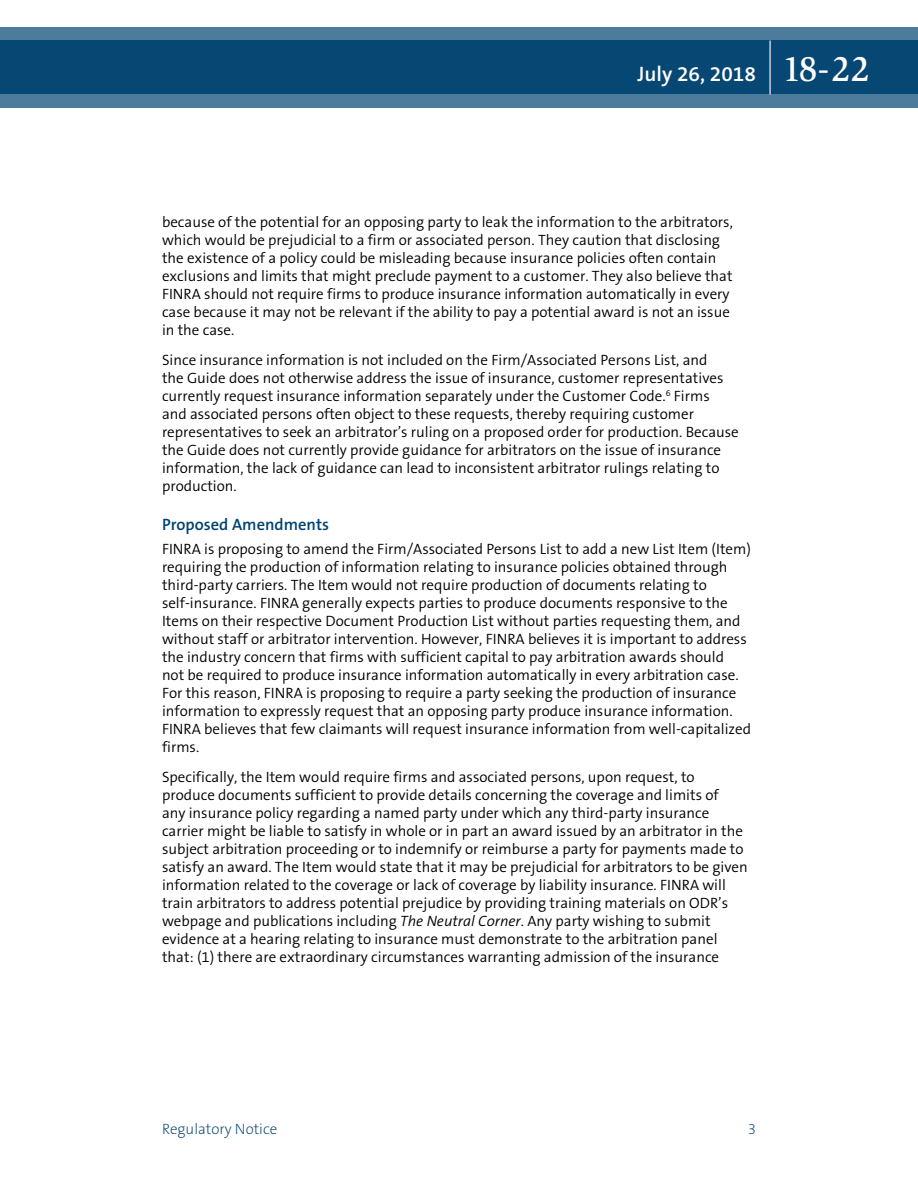
<style>
.page{position:relative;width:918px;height:1188px;background:#fff}
.page>*{position:absolute;margin:0;border:0;box-sizing:border-box;transform-origin:0 0}
.t1{font:600 21px "The Sans B6";color:#fff}
.t2{font:600 16.5px "The Sans B6";color:#004270}
.t3{font:300 15px/18px "The Sans B4";color:#000}
.t4{font:200 15px "The Sans B2";color:#004270}
.s1{font-family:"Slimbach LT";font-weight:500;font-size:36px}
.s2{font-style:italic}
</style>
<div class="page">
<svg style="left:0;top:27px;width:918px;height:81px;background:#1e5881"></svg>
<hr style="left:770px;top:40px;width:1px;height:54px;background:#fff">
<h1 class="t1" style="left:638px;top:62px;width:234px">July 26, 2018 <span class="s1">18-22</span></h1>
<p class="t3" style="left:162px;top:213px;width:572px">because of the potential for an opposing party to leak the information to the arbitrators, which would be prejudicial to a firm or associated person. They caution that disclosing the existence of a policy could be misleading because insurance policies often contain exclusions and limits that might preclude payment to a customer. They also believe that FINRA should not require firms to produce insurance information automatically in every case because it may not be relevant if the ability to pay a potential award is not an issue in the case.</p>
<p class="t3" style="left:162px;top:351px;width:578px">Since insurance information is not included on the Firm/Associated Persons List, and<br>the Guide does not otherwise address the issue of insurance, customer representatives currently request insurance information separately under the Customer Code.<sup>6</sup> Firms<br>and associated persons often object to these requests, thereby requiring customer representatives to seek an arbitrator’s ruling on a proposed order for production. Because the Guide does not currently provide guidance for arbitrators on the issue of insurance information, the lack of guidance can lead to inconsistent arbitrator rulings relating to production.</p>
<p class="t2" style="left:162px;top:515px;width:169px">Proposed Amendments</p>
<p class="t3" style="left:162px;top:540px;width:591px">FINRA is proposing to amend the Firm/Associated Persons List to add a new List Item (Item) requiring the production of information relating to insurance policies obtained through third-party carriers. The Item would not require production of documents relating to self-insurance. FINRA generally expects parties to produce documents responsive to the Items on their respective Document Production List without parties requesting them, and without staff or arbitrator intervention. However, FINRA believes it is important to address the industry concern that firms with sufficient capital to pay arbitration awards should<br>not be required to produce insurance information automatically in every arbitration case.<br>For this reason, FINRA is proposing to require a party seeking the production of insurance information to expressly request that an opposing party produce insurance information.<br>FINRA believes that few claimants will request insurance information from well-capitalized firms.</p>
<p class="t3" style="left:162px;top:768px;width:587px">Specifically, the Item would require firms and associated persons, upon request, to produce documents sufficient to provide details concerning the coverage and limits of<br>any insurance policy regarding a named party under which any third-party insurance carrier might be liable to satisfy in whole or in part an award issued by an arbitrator in the subject arbitration proceeding or to indemnify or reimburse a party for payments made to satisfy an award. The Item would state that it may be prejudicial for arbitrators to be given information related to the coverage or lack of coverage by liability insurance. FINRA will train arbitrators to address potential prejudice by providing training materials on ODR’s webpage and publications including <span class="s2">The Neutral Corner</span>. Any party wishing to submit evidence at a hearing relating to insurance must demonstrate to the arbitration panel that: (1) there are extraordinary circumstances warranting admission of the insurance</p>
<p class="t4" style="left:162px;top:1121px;width:117px">Regulatory Notice</p>
<p class="t4" style="left:748px;top:1121px;width:10px">3</p>
</div>
